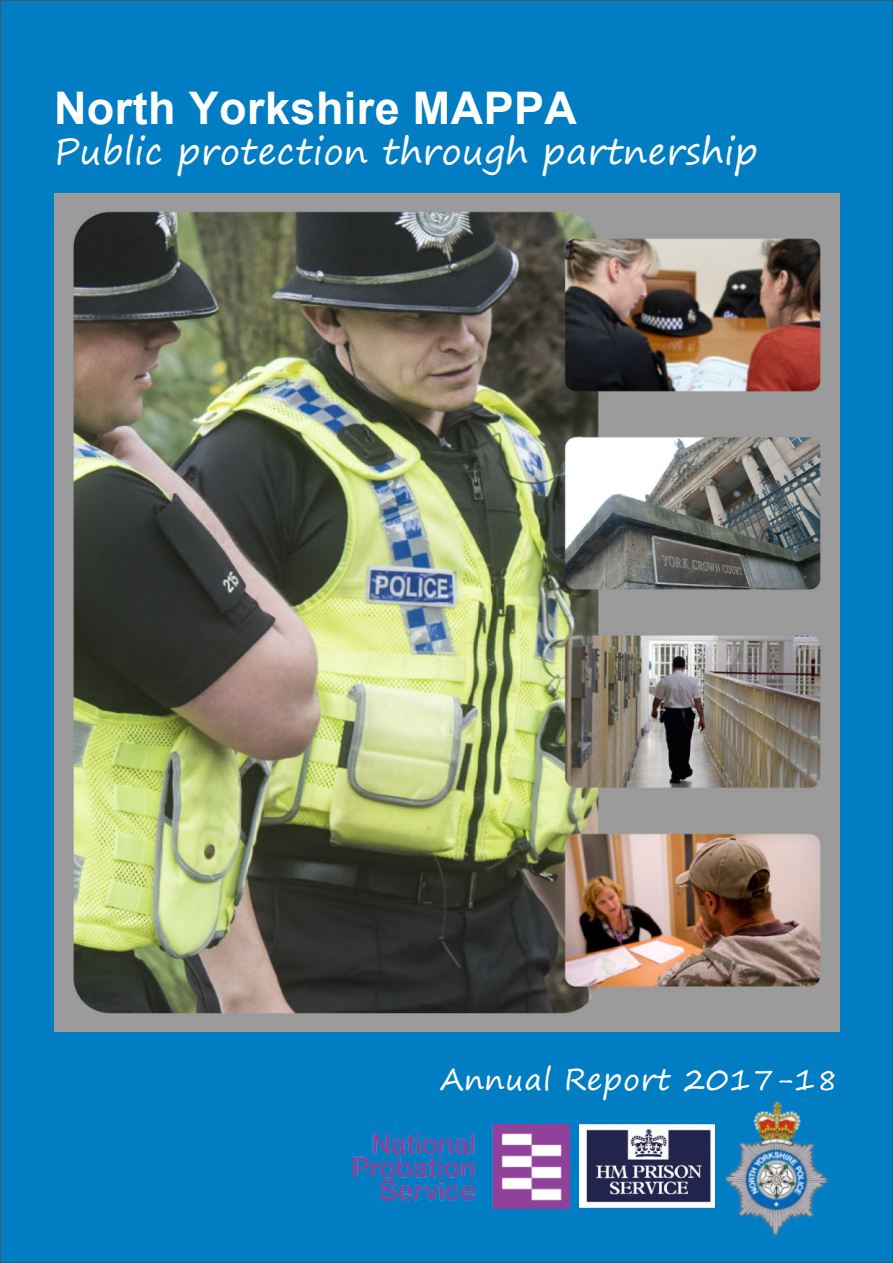
<style>
.page{position:relative;width:893px;height:1263px;background:#fff}
.page>*{position:absolute;margin:0;border:0;box-sizing:border-box;transform-origin:0 0}
.t1{font:700 45px "Arial";letter-spacing:.01em;color:#fff}
.t2{font:36px "Segoe Print";letter-spacing:.01em;color:#fff}
.t3{font:30px "Segoe Print";letter-spacing:.02em;color:#fff}
</style>
<div class="page">
<div style="left:0;top:0;width:893px;height:1263px;background:#007dc3;border:2px solid #4b5151"></div>
<img style="left:353px;top:1124px;width:216px;height:85px">
<img style="left:54px;top:193px;width:785px;height:838px">
<img style="left:724px;top:1101px;width:106px;height:137px">
<img style="left:580px;top:1124px;width:135px;height:84px">
<p class="t1" style="left:54px;top:91px;width:525px">North Yorkshire MAPPA</p>
<p class="t2" style="left:54px;top:134px;width:706px">Public protection through partnership</p>
<p class="t3" style="left:440px;top:1064px;width:399px">Annual Report 2017-18</p>
</div>
